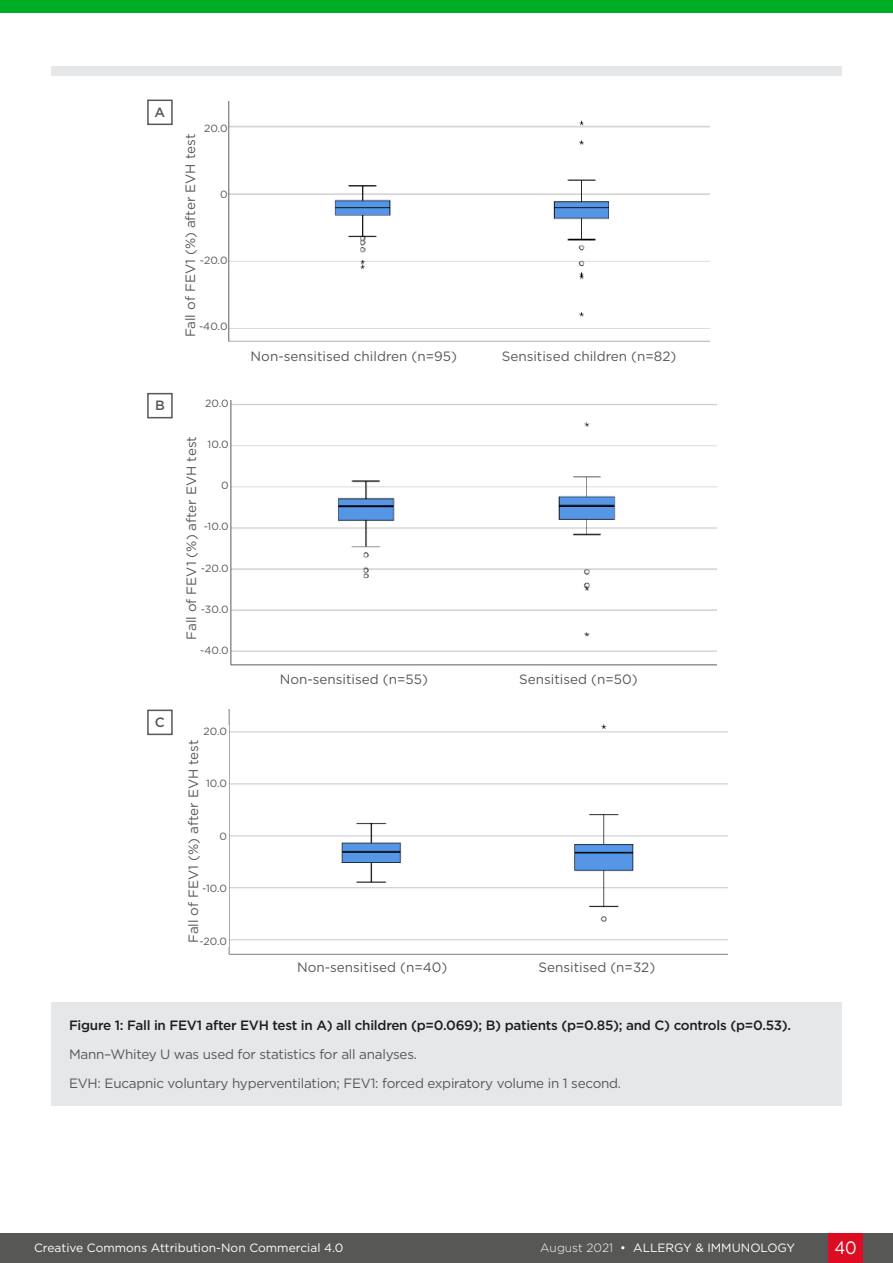
<style>
.page{position:relative;width:893px;height:1263px;background:#fff}
.page>*{position:absolute;margin:0;border:0;box-sizing:border-box;transform-origin:0 0}
.t1{font:18px "Gotham";color:#fff;scale:.9 1}
.t2{font:13.5px "Gotham";color:#575756}
.t3{font:13.5px "Gotham";letter-spacing:-.02em;color:#575756}
.t4{font:500 13.5px "Gotham";letter-spacing:-.02em;color:#1d1d1d}
.t5{font:500 13.5px "Gotham";color:#575756}
.t6{font:12px "Gotham";color:#fff}
.t7{font:10.5px "Gotham";color:#575756}
.s1{font-weight:300}
</style>
<div class="page">
<div style="left:0;top:1233px;width:893px;height:30px;background:#575756"></div>
<div style="left:829px;top:1233px;width:34px;height:30px;background:#dc0c23"></div>
<img style="left:228px;top:102px;width:481px;height:240px">
<div style="left:0;top:0;width:893px;height:13px;background:#00ae25"></div>
<div style="left:51px;top:67px;width:791px;height:9px;background:#e6e7e8"></div>
<div style="left:51px;top:1002px;width:791px;height:103px;background:#e6e7e8"></div>
<img style="left:228px;top:710px;width:500px;height:245px">
<img style="left:230px;top:400px;width:486px;height:266px">
<div style="left:147px;top:100px;width:26px;height:25px;border:2px solid #575756"></div>
<div style="left:147px;top:710px;width:26px;height:25px;border:2px solid #575756"></div>
<div style="left:147px;top:393px;width:26px;height:25px;border:2px solid #575756"></div>
<p class="t5" style="left:155px;top:103px;width:12px">A</p>
<p class="t7" style="left:204px;top:122px;width:25px">20.0</p>
<p class="t2" style="left:182px;top:337px;width:205px;rotate:-90deg">Fall of FEV1 (%) after EVH test</p>
<p class="t7" style="left:220px;top:188px;width:9px">0</p>
<p class="t7" style="left:200px;top:254px;width:29px">-20.0</p>
<p class="t7" style="left:199px;top:320px;width:30px">-40.0</p>
<p class="t5" style="left:155px;top:397px;width:11px">B</p>
<p class="t7" style="left:205px;top:396px;width:25px">20.0</p>
<p class="t7" style="left:208px;top:437px;width:22px">10.0</p>
<p class="t7" style="left:221px;top:479px;width:9px">0</p>
<p class="t7" style="left:204px;top:520px;width:26px">-10.0</p>
<p class="t7" style="left:201px;top:561px;width:29px">-20.0</p>
<p class="t7" style="left:201px;top:602px;width:29px">-30.0</p>
<p class="t7" style="left:200px;top:644px;width:30px">-40.0</p>
<p class="t2" style="left:183px;top:640px;width:205px;rotate:-90deg">Fall of FEV1 (%) after EVH test</p>
<p class="t5" style="left:155px;top:713px;width:11px">C</p>
<p class="t7" style="left:204px;top:724px;width:25px">20.0</p>
<p class="t2" style="left:185px;top:943px;width:205px;rotate:-90deg">Fall of FEV1 (%) after EVH test</p>
<p class="t7" style="left:206px;top:777px;width:22px">10.0</p>
<p class="t7" style="left:220px;top:829px;width:9px">0</p>
<p class="t7" style="left:202px;top:882px;width:26px">-10.0</p>
<p class="t7" style="left:199px;top:934px;width:29px">-20.0</p>
<p class="t2" style="left:251px;top:348px;width:208px">Non-sensitised children (n=95)</p>
<p class="t2" style="left:502px;top:348px;width:176px">Sensitised children (n=82)</p>
<p class="t2" style="left:280px;top:671px;width:150px">Non-sensitised (n=55)</p>
<p class="t2" style="left:519px;top:671px;width:120px">Sensitised (n=50)</p>
<p class="t2" style="left:297px;top:958px;width:152px">Non-sensitised (n=40)</p>
<p class="t2" style="left:538px;top:958px;width:118px">Sensitised (n=32)</p>
<p class="t4" style="left:69px;top:1016px;width:724px">Figure 1: Fall in FEV1 after EVH test in A) all children (p=0.069); B) patients (p=0.85); and C) controls (p=0.53).</p>
<p class="t3" style="left:69px;top:1045px;width:350px">Mann–Whitey U was used for statistics for all analyses.</p>
<p class="t3" style="left:69px;top:1074px;width:554px">EVH: Eucapnic voluntary hyperventilation; FEV1: forced expiratory volume in 1 second.</p>
<p class="t6" style="left:34px;top:1240px;width:311px">Creative Commons Attribution-Non Commercial 4.0</p>
<p class="t6" style="left:540px;top:1240px;width:256px"><span class="s1">August 2021</span> • ALLERGY &amp; IMMUNOLOGY</p>
<h1 class="t1" style="left:835px;top:1236px;width:26px">40</h1>
</div>
